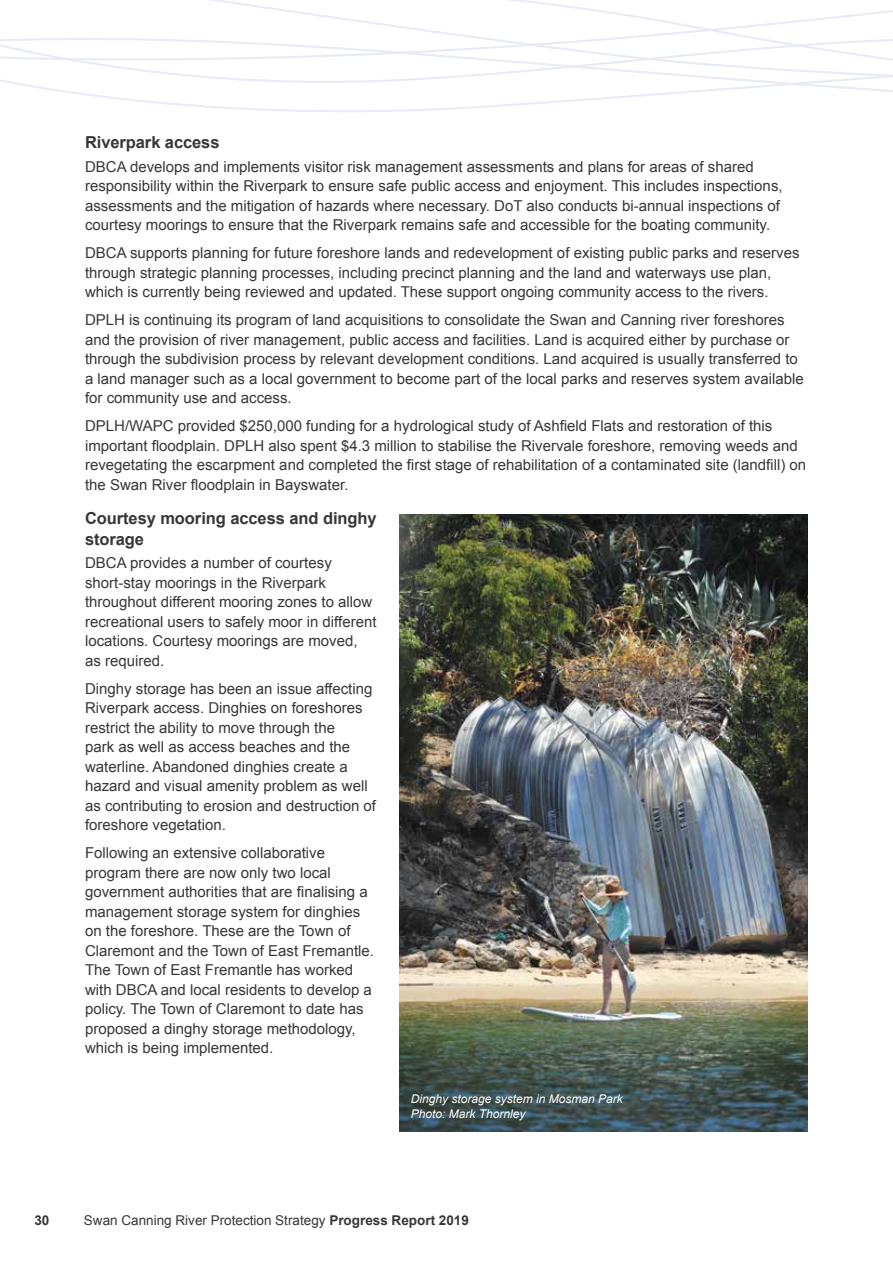
<style>
.page{position:relative;width:893px;height:1263px;background:#fff}
.page>*{position:absolute;margin:0;border:0;box-sizing:border-box;transform-origin:0 0}
.t1{font:700 16.5px/21px "Arial";letter-spacing:-.005em;color:#383637}
.t2{font:15px/19.5px "Arial";color:#383637}
.t3{font:13.5px "Arial";color:#383637}
.t4{font:700 13.5px "Arial";color:#383637}
.pic_captions{font:italic 12px/15px "Arial";color:#fff}
.s1{font-weight:700}
</style>
<div class="page">
<svg style="left:38px;top:88px;width:855px;height:24px"></svg>
<svg style="left:0;top:0;width:893px;height:88px"></svg>
<img style="left:400px;top:514px;width:408px;height:618px">
<h3 class="t1" style="left:85px;top:132px;width:136px">Riverpark access</h3>
<p class="t2" style="left:85px;top:157px;width:699px">DBCA develops and implements visitor risk management assessments and plans for areas of shared responsibility within the Riverpark to ensure safe public access and enjoyment. This includes inspections, assessments and the mitigation of hazards where necessary. DoT also conducts bi-annual inspections of courtesy moorings to ensure that the Riverpark remains safe and accessible for the boating community.</p>
<p class="t2" style="left:85px;top:243px;width:716px">DBCA supports planning for future foreshore lands and redevelopment of existing public parks and reserves through strategic planning processes, including precinct planning and the land and waterways use plan, which is currently being reviewed and updated. These support ongoing community access to the rivers.</p>
<p class="t2" style="left:85px;top:310px;width:720px">DPLH is continuing its program of land acquisitions to consolidate the Swan and Canning river foreshores and the provision of river management, public access and facilities. Land is acquired either by purchase or through the subdivision process by relevant development conditions. Land acquired is usually transferred to a land manager such as a local government to become part of the local parks and reserves system available for community use and access.</p>
<p class="t2" style="left:85px;top:416px;width:723px">DPLH/WAPC provided $250,000 funding for a hydrological study of Ashfield Flats and restoration of this important floodplain. DPLH also spent $4.3 million to stabilise the Rivervale foreshore, removing weeds and revegetating the escarpment and completed the first stage of rehabilitation of a contaminated site (landfill) on the Swan River floodplain in Bayswater.</p>
<h3 class="t1" style="left:85px;top:508px;width:293px">Courtesy mooring access and dinghy storage</h3>
<p class="t2" style="left:85px;top:553px;width:293px">DBCA provides a number of courtesy short-stay moorings in the Riverpark throughout different mooring zones to allow recreational users to safely moor in different locations. Courtesy moorings are moved, as required.</p>
<p class="t2" style="left:85px;top:679px;width:292px">Dinghy storage has been an issue affecting Riverpark access. Dinghies on foreshores restrict the ability to move through the<br>park as well as access beaches and the waterline. Abandoned dinghies create a hazard and visual amenity problem as well as contributing to erosion and destruction of foreshore vegetation.</p>
<p class="t2" style="left:85px;top:843px;width:291px">Following an extensive collaborative program there are now only two local government authorities that are finalising a management storage system for dinghies on the foreshore. These are the Town of Claremont and the Town of East Fremantle.<br>The Town of East Fremantle has worked with DBCA and local residents to develop a policy. The Town of Claremont to date has proposed a dinghy storage methodology, which is being implemented.</p>
<p class="pic_captions" style="left:411px;top:1092px;width:214px">Dinghy storage system in Mosman Park<br>Photo: Mark Thornley</p>
<p class="t4" style="left:34px;top:1212px;width:17px">30</p>
<p class="t3" style="left:84px;top:1212px;width:386px">Swan Canning River Protection Strategy <span class="s1">Progress Report 2019</span></p>
</div>
